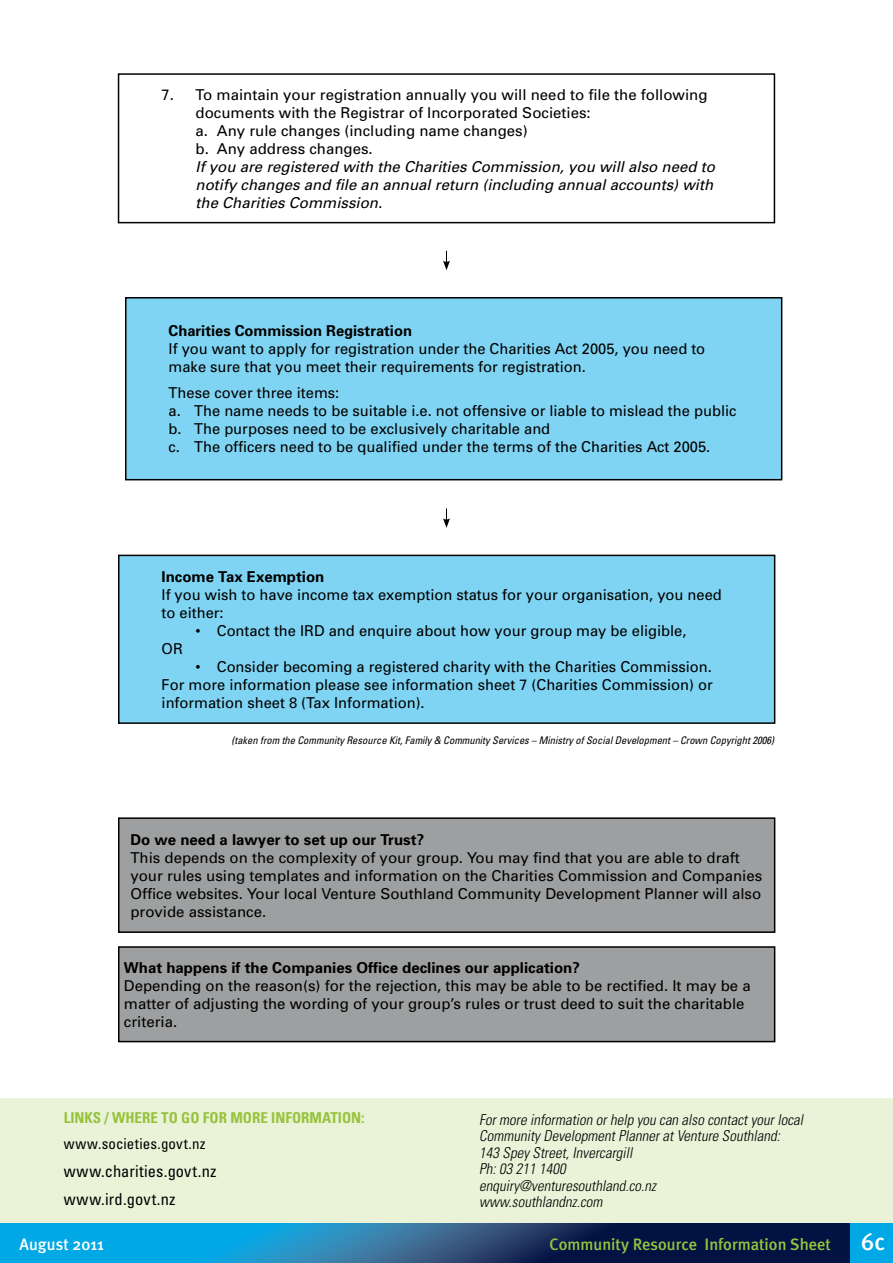
<style>
.page{position:relative;width:893px;height:1263px;background:#fff}
.page>*{position:absolute;margin:0;border:0;box-sizing:border-box;transform-origin:0 0}
.t1{font:500 24px "Meta Plus";color:#fff}
.t2{font:condensed 16.5px/28px "Univers";letter-spacing:.01em;color:#000}
.t3{font:500 16.5px "Meta Plus";color:#97c33c}
.t4{font:500 16.5px "Meta Plus";color:#fff}
.t5{font:15px/18px "Univers";color:#000}
.t6{font:italic 300 condensed 15px/16.5px "Univers";color:#000}
.t7{font:italic 15px/18px "Univers";color:#000;text-align:justify}
.t8{font:700 15px "Univers";color:#000}
.t9{font:700 condensed 15px "Univers";color:#97c33c}
.t10{font:condensed 15px "Univers";letter-spacing:.01em;color:#000}
.t11{font:italic condensed 10.5px "Univers";color:#000}
</style>
<div class="page">
<div style="left:119px;top:818px;width:656px;height:114px;background:#9d9fa0"></div>
<div style="left:118px;top:817px;width:657px;height:116px;border:2px solid #000"></div>
<div style="left:119px;top:947px;width:656px;height:94px;background:#9d9fa0"></div>
<div style="left:118px;top:946px;width:657px;height:96px;border:2px solid #000"></div>
<svg style="left:0;top:1222px;width:850px;height:41px;background:#166394"></svg>
<div style="left:850px;top:1220px;width:43px;height:43px;background:#00a8e6"></div>
<div style="left:0;top:1098px;width:893px;height:124px;background:#eaf3d8"></div>
<div style="left:126px;top:298px;width:656px;height:182px;background:#80d4f3"></div>
<div style="left:125px;top:297px;width:657px;height:183px;border:2px solid #000"></div>
<div style="left:119px;top:555px;width:656px;height:168px;background:#80d4f3"></div>
<div style="left:118px;top:555px;width:657px;height:169px;border:2px solid #000"></div>
<div style="left:118px;top:73px;width:657px;height:150px;border:2px solid #000"></div>
<svg style="left:443px;top:251px;width:7px;height:19px"></svg>
<svg style="left:443px;top:508px;width:7px;height:20px"></svg>
<p class="t5" style="left:196px;top:85px;width:513px;text-indent:-34px">7. To maintain your registration annually you will need to file the following documents with the Registrar of Incorporated Societies:<br>a. Any rule changes (including name changes)<br>b. Any address changes.</p>
<p class="t7" style="left:196px;top:157px;width:521px">If you are registered with the Charities Commission, you will also need to notify changes and file an annual return (including annual accounts) with the Charities Commission.</p>
<p class="t8" style="left:169px;top:321px;width:245px">Charities Commission Registration</p>
<p class="t5" style="left:169px;top:339px;width:538px">If you want to apply for registration under the Charities Act 2005, you need to make sure that you meet their requirements for registration.</p>
<p class="t5" style="left:169px;top:384px;width:569px">These cover three items:<br>a. The name needs to be suitable i.e. not offensive or liable to mislead the public b. The purposes need to be exclusively charitable and<br>c. The officers need to be qualified under the terms of the Charities Act 2005.</p>
<p class="t8" style="left:162px;top:567px;width:164px">Income Tax Exemption</p>
<p class="t5" style="left:162px;top:586px;width:562px">If you wish to have income tax exemption status for your organisation, you need to either:</p>
<p class="t5" style="left:196px;top:622px;width:492px">• Contact the IRD and enquire about how your group may be eligible,</p>
<p class="t5" style="left:162px;top:640px;width:23px">OR</p>
<p class="t5" style="left:162px;top:658px;width:553px;text-align:justify;text-indent:34px">• Consider becoming a registered charity with the Charities Commission.<br>For more information please see information sheet 7 (Charities Commission) or information sheet 8 (Tax Information).</p>
<p class="t11" style="left:231px;top:734px;width:544px">(taken from the Community Resource Kit, Family &amp; Community Services – Ministry of Social Development – Crown Copyright 2006)</p>
<p class="t8" style="left:130px;top:830px;width:295px">Do we need a lawyer to set up our Trust?</p>
<p class="t5" style="left:130px;top:849px;width:633px">This depends on the complexity of your group. You may find that you are able to draft your rules using templates and information on the Charities Commission and Companies Office websites. Your local Venture Southland Community Development Planner will also provide assistance.</p>
<p class="t8" style="left:124px;top:958px;width:457px">What happens if the Companies Office declines our application?</p>
<p class="t5" style="left:124px;top:977px;width:628px">Depending on the reason(s) for the rejection, this may be able to be rectified. It may be a matter of adjusting the wording of your group’s rules or trust deed to suit the charitable criteria.</p>
<p class="t9" style="left:64px;top:1108px;width:302px">LINKS / WHERE TO GO FOR MORE INFORMATION:</p>
<p class="t10" style="left:64px;top:1134px;width:144px">www.societies.govt.nz</p>
<p class="t2" style="left:64px;top:1157px;width:154px">www.charities.govt.nz www.ird.govt.nz</p>
<p class="t6" style="left:479px;top:1111px;width:329px">Formore information orhelp you can also contactyourlocal Community DevelopmentPlanneratVenture Southland:<br>143 Spey Street,Invercargill<br>Ph:03 211 1400<br>enquiry@venturesouthland.co.nz<br>www.southlandnz.com</p>
<p class="t4" style="left:20px;top:1234px;width:86px">August 2011</p>
<p class="t3" style="left:550px;top:1234px;width:283px">Community Resource Information Sheet</p>
<h1 class="t1" style="left:861px;top:1227px;width:25px">6c</h1>
</div>
